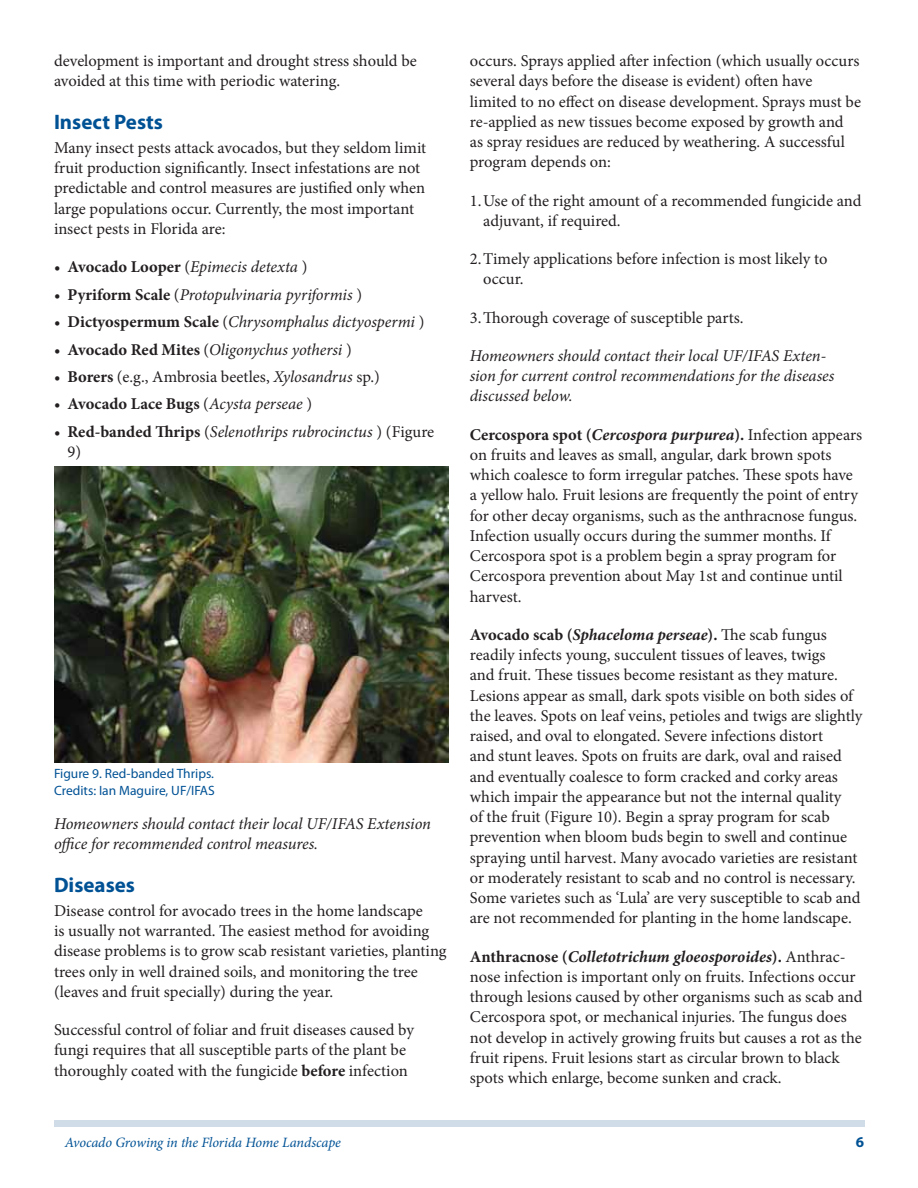
<style>
.page{position:relative;width:918px;height:1188px;background:#fff}
.page>*{position:absolute;margin:0;border:0;box-sizing:border-box;transform-origin:0 0}
.t1{font:700 21px "Myriad Pro";color:#005295}
.t2{font:16.5px/20.2px "Minion Pro";color:#231f20}
.t3{font:italic 16.5px/20.2px "Minion Pro";letter-spacing:-.005em;color:#231f20}
.t4{font:700 16.5px "Minion Pro";color:#231f20}
.t5{font:700 15px "Myriad Pro";color:#005295}
.t6{font:italic 14.25px "Minion Pro";letter-spacing:-.005em;color:#005295}
.t7{font:13.5px/16.5px "Myriad Pro";color:#005295}
.s1{font-style:normal}
.s2{font-weight:700;font-style:normal}
.s3{font-weight:700}
.s4{font-style:italic}
.s5{font-weight:400}
.s6{font-weight:400;font-style:italic}
.s7{font-weight:700;font-style:italic}
</style>
<div class="page">
<div style="left:54px;top:1120px;width:810px;height:7px;background:#d0dde9"></div>
<img style="left:54px;top:467px;width:394px;height:296px">
<p class="t2" style="left:54px;top:52px;width:364px">development is important and drought stress should be avoided at this time with periodic watering.</p>
<p class="t1" style="left:54px;top:114px;width:111px">Insect Pests</p>
<p class="t2" style="left:54px;top:139px;width:374px">Many insect pests attack avocados, but they seldom limit fruit production significantly. Insect infestations are not predictable and control measures are justified only when large populations occur. Currently, the most important insect pests in Florida are:</p>
<p class="t3" style="left:54px;top:258px;width:255px"><span class="s1">•</span> <span class="s2">Avocado Looper</span> <span class="s1">(</span>Epimecis detexta <span class="s1">)</span></p>
<p class="t3" style="left:54px;top:286px;width:310px"><span class="s1">•</span> <span class="s2">Pyriform Scale</span> <span class="s1">(</span>Protopulvinaria pyriformis <span class="s1">)</span></p>
<p class="t3" style="left:54px;top:313px;width:372px"><span class="s1">•</span> <span class="s2">Dictyospermum Scale</span> <span class="s1">(</span>Chrysomphalus dictyospermi <span class="s1">)</span></p>
<p class="t3" style="left:54px;top:341px;width:299px"><span class="s1">•</span> <span class="s2">Avocado Red Mites</span> <span class="s1">(</span>Oligonychus yothersi <span class="s1">)</span></p>
<p class="t2" style="left:54px;top:368px;width:327px">• <span class="s3">Borers</span> (e.g., Ambrosia beetles, <span class="s4">Xylosandrus</span> sp.)</p>
<p class="t4" style="left:54px;top:398px;width:260px"><span class="s5">•</span> Avocado Lace Bugs <span class="s5">(</span><span class="s6">Acysta perseae</span> <span class="s5">)</span></p>
<p class="t3" style="left:68px;top:423px;width:368px;text-indent:-14px"><span class="s1">•</span> <span class="s2">Red-banded Thrips</span> <span class="s1">(</span>Selenothrips rubrocinctus <span class="s1">) (Figure<br>9)</span></p>
<p class="t7" style="left:54px;top:766px;width:162px">Figure 9. Red-banded Thrips.<br>Credits: Ian Maguire, UF/IFAS</p>
<p class="t3" style="left:54px;top:815px;width:379px">Homeowners should contact their local UF/IFAS Extension office for recommended control measures.</p>
<p class="t1" style="left:54px;top:877px;width:83px">Diseases</p>
<p class="t2" style="left:54px;top:902px;width:394px">Disease control for avocado trees in the home landscape<br>is usually not warranted. The easiest method for avoiding disease problems is to grow scab resistant varieties, planting trees only in well drained soils, and monitoring the tree (leaves and fruit specially) during the year.</p>
<p class="t2" style="left:54px;top:1021px;width:361px">Successful control of foliar and fruit diseases caused by fungi requires that all susceptible parts of the plant be thoroughly coated with the fungicide <span class="s3">before</span> infection</p>
<p class="t2" style="left:470px;top:52px;width:393px">occurs. Sprays applied after infection (which usually occurs several days before the disease is evident) often have limited to no effect on disease development. Sprays must be re-applied as new tissues become exposed by growth and as spray residues are reduced by weathering. A successful program depends on:</p>
<p class="t2" style="left:483px;top:191px;width:380px;text-indent:-14px">1. Use of the right amount of a recommended fungicide and adjuvant, if required.</p>
<p class="t2" style="left:483px;top:250px;width:346px;text-indent:-14px">2. Timely applications before infection is most likely to occur.</p>
<p class="t2" style="left:470px;top:308px;width:275px">3. Thorough coverage of susceptible parts.</p>
<p class="t3" style="left:470px;top:347px;width:366px">Homeowners should contact their local UF/IFAS Exten&shy;sion for current control recommendations for the diseases discussed below.</p>
<p class="t2" style="left:470px;top:425px;width:394px"><span class="s3">Cercospora spot (</span><span class="s7">Cercospora purpurea</span><span class="s3">).</span> Infection appears on fruits and leaves as small, angular, dark brown spots which coalesce to form irregular patches. These spots have a yellow halo. Fruit lesions are frequently the point of entry for other decay organisms, such as the anthracnose fungus.<br>Infection usually occurs during the summer months. If Cercospora spot is a problem begin a spray program for Cercospora prevention about May 1st and continue until harvest.</p>
<p class="t2" style="left:470px;top:626px;width:394px"><span class="s3">Avocado scab (</span><span class="s7">Sphaceloma perseae</span><span class="s3">).</span> The scab fungus readily infects young, succulent tissues of leaves, twigs<br>and fruit. These tissues become resistant as they mature.<br>Lesions appear as small, dark spots visible on both sides of the leaves. Spots on leaf veins, petioles and twigs are slightly raised, and oval to elongated. Severe infections distort<br>and stunt leaves. Spots on fruits are dark, oval and raised and eventually coalesce to form cracked and corky areas which impair the appearance but not the internal quality<br>of the fruit (Figure 10). Begin a spray program for scab prevention when bloom buds begin to swell and continue spraying until harvest. Many avocado varieties are resistant or moderately resistant to scab and no control is necessary.<br>Some varietes such as ‘Lula’ are very susceptible to scab and are not recommended for planting in the home landscape.</p>
<p class="t2" style="left:470px;top:947px;width:394px"><span class="s3">Anthracnose (</span><span class="s7">Colletotrichum gloeosporoides</span><span class="s3">).</span> Anthrac&shy;nose infection is important only on fruits. Infections occur through lesions caused by other organisms such as scab and Cercospora spot, or mechanical injuries. The fungus does not develop in actively growing fruits but causes a rot as the fruit ripens. Fruit lesions start as circular brown to black spots which enlarge, become sunken and crack.</p>
<p class="t6" style="left:65px;top:1137px;width:278px">Avocado Growing in the Florida Home Landscape</p>
<p class="t5" style="left:856px;top:1137px;width:10px">6</p>
</div>
